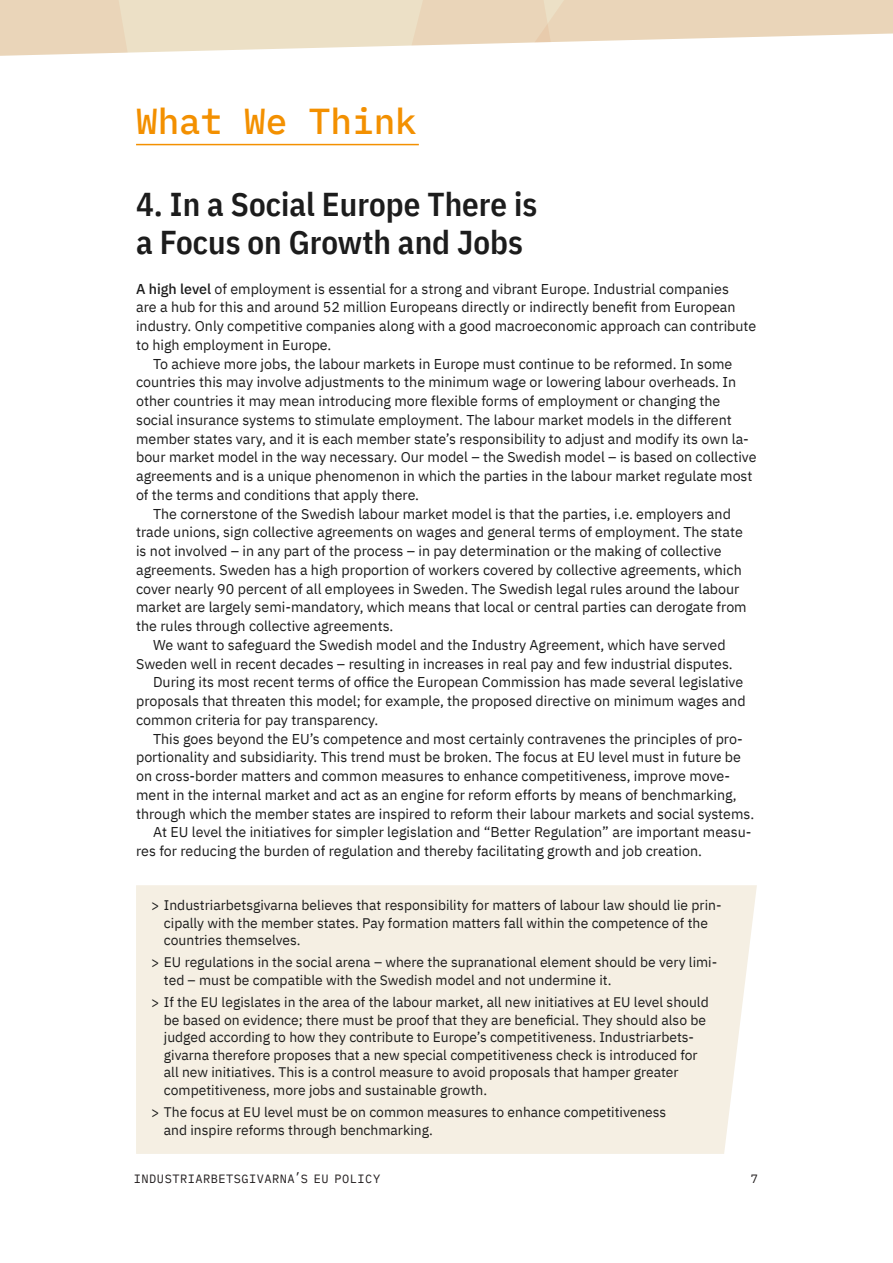
<style>
.page{position:relative;width:893px;height:1263px;background:#fff}
.page>*{position:absolute;margin:0;border:0;box-sizing:border-box;transform-origin:0 0}
.t1{font:500 36px "IBM Plex Mono";color:#f39000}
.t2{font:600 33px/37.5px "IBM Plex Sans Cond";color:#1c1c1c}
.t3{font:14.25px/18.8px "IBM Plex Sans";color:#1c1c1c}
.t4{font:13.8px/17.7px "IBM Plex Sans";color:#1c1c1c}
.t5{font:12px "IBM Plex Mono";letter-spacing:.04em;color:#231f20}
.s1{font-weight:500}
</style>
<div class="page">
<svg style="left:0;top:0;width:893px;height:56px"></svg>
<div style="left:136px;top:885px;width:621px;height:269px;background:#f5efe3"></div>
<hr style="left:136px;top:144px;width:283px;height:1px;background:#f39000">
<p class="t1" style="left:136px;top:94px;width:282px">What We Think</p>
<p class="t2" style="left:136px;top:183px;width:403px">4. In a Social Europe There is a Focus on Growth and Jobs</p>
<p class="t3" style="left:136px;top:278px;width:622px"><span class="s1">A high level</span> of employment is essential for a strong and vibrant Europe. Industrial companies<br>are a hub for this and around 52 million Europeans directly or indirectly benefit from European industry. Only competitive companies along with a good macroeconomic approach can contribute to high employment in Europe.</p>
<p class="t3" style="left:136px;top:353px;width:622px;text-indent:17px">To achieve more jobs, the labour markets in Europe must continue to be reformed. In some countries this may involve adjustments to the minimum wage or lowering labour overheads. In other countries it may mean introducing more flexible forms of employment or changing the social insurance systems to stimulate employment. The labour market models in the different member states vary, and it is each member state’s responsibility to adjust and modify its own la&shy;bour market model in the way necessary. Our model – the Swedish model – is based on collective agreements and is a unique phenomenon in which the parties in the labour market regulate most of the terms and conditions that apply there.</p>
<p class="t3" style="left:136px;top:503px;width:612px;text-indent:17px">The cornerstone of the Swedish labour market model is that the parties, i.e. employers and trade unions, sign collective agreements on wages and general terms of employment. The state is not involved – in any part of the process – in pay determination or the making of collective agreements. Sweden has a high proportion of workers covered by collective agreements, which cover nearly 90 percent of all employees in Sweden. The Swedish legal rules around the labour market are largely semi-mandatory, which means that local or central parties can derogate from the rules through collective agreements.</p>
<p class="t3" style="left:136px;top:634px;width:598px;text-indent:17px">We want to safeguard the Swedish model and the Industry Agreement, which have served<br>Sweden well in recent decades – resulting in increases in real pay and few industrial disputes.</p>
<p class="t3" style="left:136px;top:672px;width:611px;text-indent:17px">During its most recent terms of office the European Commission has made several legislative proposals that threaten this model; for example, the proposed directive on minimum wages and common criteria for pay transparency.</p>
<p class="t3" style="left:136px;top:728px;width:620px;text-indent:17px">This goes beyond the EU’s competence and most certainly contravenes the principles of pro&shy;portionality and subsidiarity. This trend must be broken. The focus at EU level must in future be on cross-border matters and common measures to enhance competitiveness, improve move&shy;ment in the internal market and act as an engine for reform efforts by means of benchmarking, through which the member states are inspired to reform their labour markets and social systems.</p>
<p class="t3" style="left:136px;top:822px;width:617px;text-indent:17px">At EU level the initiatives for simpler legislation and “Better Regulation” are important measu&shy;res for reducing the burden of regulation and thereby facilitating growth and job creation.</p>
<p class="t4" style="left:164px;top:895px;width:559px;text-indent:-13px">&gt; Industriarbetsgivarna believes that responsibility for matters of labour law should lie prin&shy;cipally with the member states. Pay formation matters fall within the competence of the countries themselves.</p>
<p class="t4" style="left:164px;top:952px;width:555px;text-indent:-13px">&gt; EU regulations in the social arena – where the supranational element should be very limi&shy;ted – must be compatible with the Swedish model and not undermine it.</p>
<p class="t4" style="left:164px;top:992px;width:546px;text-indent:-13px">&gt; If the EU legislates in the area of the labour market, all new initiatives at EU level should be based on evidence; there must be proof that they are beneficial. They should also be judged according to how they contribute to Europe’s competitiveness. Industriarbets&shy;givarna therefore proposes that a new special competitiveness check is introduced for all new initiatives. This is a control measure to avoid proposals that hamper greater competitiveness, more jobs and sustainable growth.</p>
<p class="t4" style="left:164px;top:1102px;width:504px;text-indent:-13px">&gt; The focus at EU level must be on common measures to enhance competitiveness and inspire reforms through benchmarking.</p>
<p class="t5" style="left:134px;top:1169px;width:248px">INDUSTRIARBETSGIVARNA’S EU POLICY</p>
<p class="t5" style="left:751px;top:1169px;width:9px">7</p>
</div>
